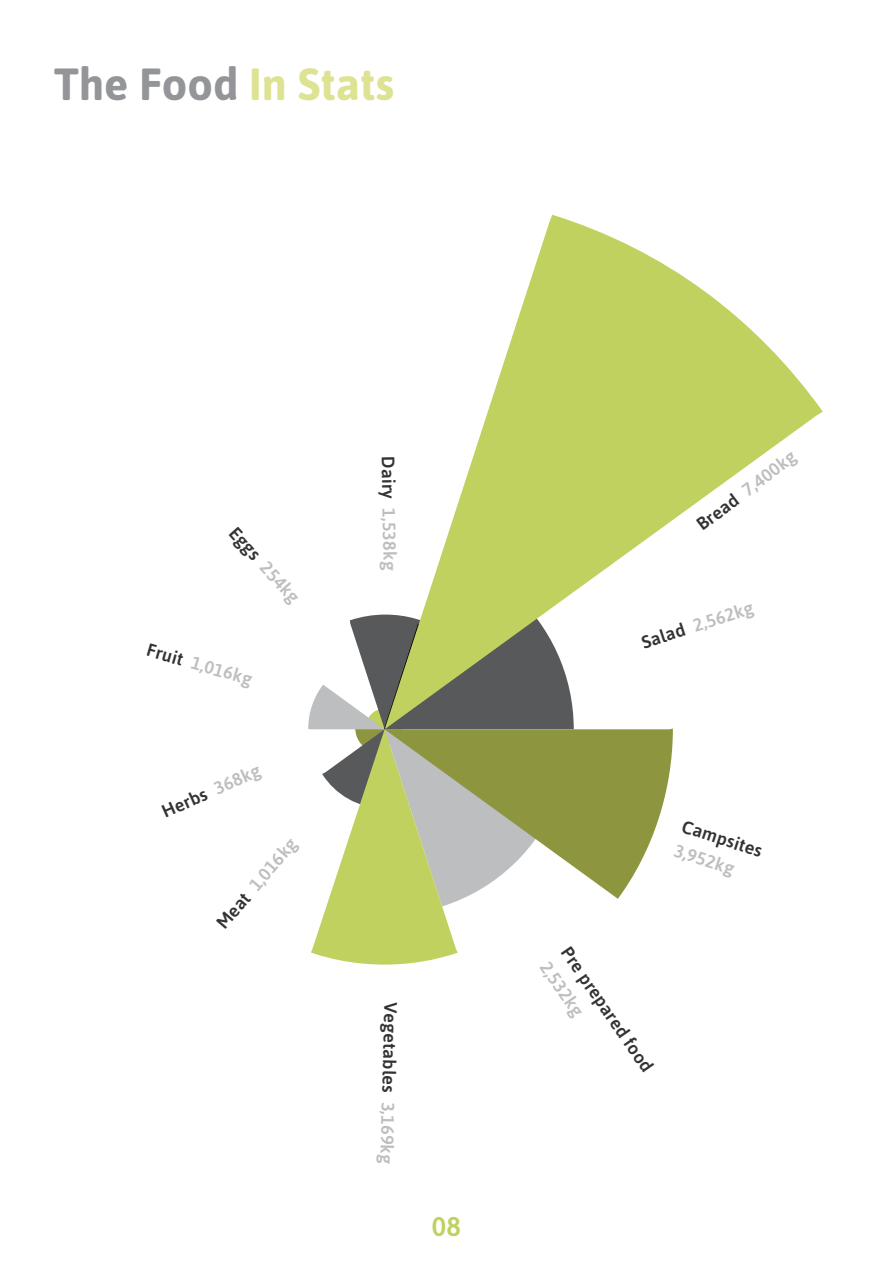
<style>
.page{position:relative;width:893px;height:1263px;background:#fff}
.page>*{position:absolute;margin:0;border:0;box-sizing:border-box;transform-origin:0 0}
.t1{font:700 45px "Asap";color:#939598}
.t2{font:500 27px "Asap";color:#c1d15f}
.t3{font:500 18px "Asap";color:#bcbec0}
.t4{font:500 18px "Asap";color:#333}
.s1{color:#dee393}
.s2{color:#333}
.s3{color:#bcbec0}
</style>
<div class="page">
<svg style="left:429px;top:215px;width:394px;height:377px;fill:#c1d15f"></svg>
<svg style="left:574px;top:728px;width:99px;height:171px;fill:#8e953f"></svg>
<svg style="left:308px;top:591px;width:266px;height:373px"></svg>
<h1 class="t1" style="left:54px;top:54px;width:342px">The Food <span class="s1">In Stats</span></h1>
<p class="t3" style="left:241px;top:521px;width:97px;rotate:48deg"><span class="s2">Eggs</span> 254kg</p>
<p class="t3" style="left:151px;top:638px;width:110px;rotate:16deg"><span class="s2">Fruit</span> 1,016kg</p>
<p class="t4" style="left:158px;top:801px;width:107px;rotate:-24deg">Herbs <span class="s3">368kg</span></p>
<p class="t3" style="left:211px;top:919px;width:114px;rotate:-50deg"><span class="s2">Meat</span> 1,016kg</p>
<p class="t3" style="left:400px;top:456px;width:116px;rotate:89deg"><span class="s2">Dairy</span> 1,538kg</p>
<p class="t4" style="left:402px;top:1002px;width:164px;rotate:91deg">Vegetables <span class="s3">3,169kg</span></p>
<h2 class="t2" style="left:432px;top:1209px;width:31px">08</h2>
<p class="t3" style="left:692px;top:517px;width:121px;rotate:-37deg"><span class="s2">Bread</span> 7,400kg</p>
<p class="t3" style="left:638px;top:632px;width:118px;rotate:-18deg"><span class="s2">Salad</span> 2,562kg</p>
<p class="t4" style="left:686px;top:814px;width:85px;rotate:18deg">Campsites</p>
<p class="t3" style="left:678px;top:838px;width:64px;rotate:18deg">3,952kg</p>
<p class="t4" style="left:575px;top:942px;width:149px;rotate:55deg">Pre prepared food</p>
<p class="t3" style="left:554px;top:956px;width:64px;rotate:55deg">2,532kg</p>
</div>
